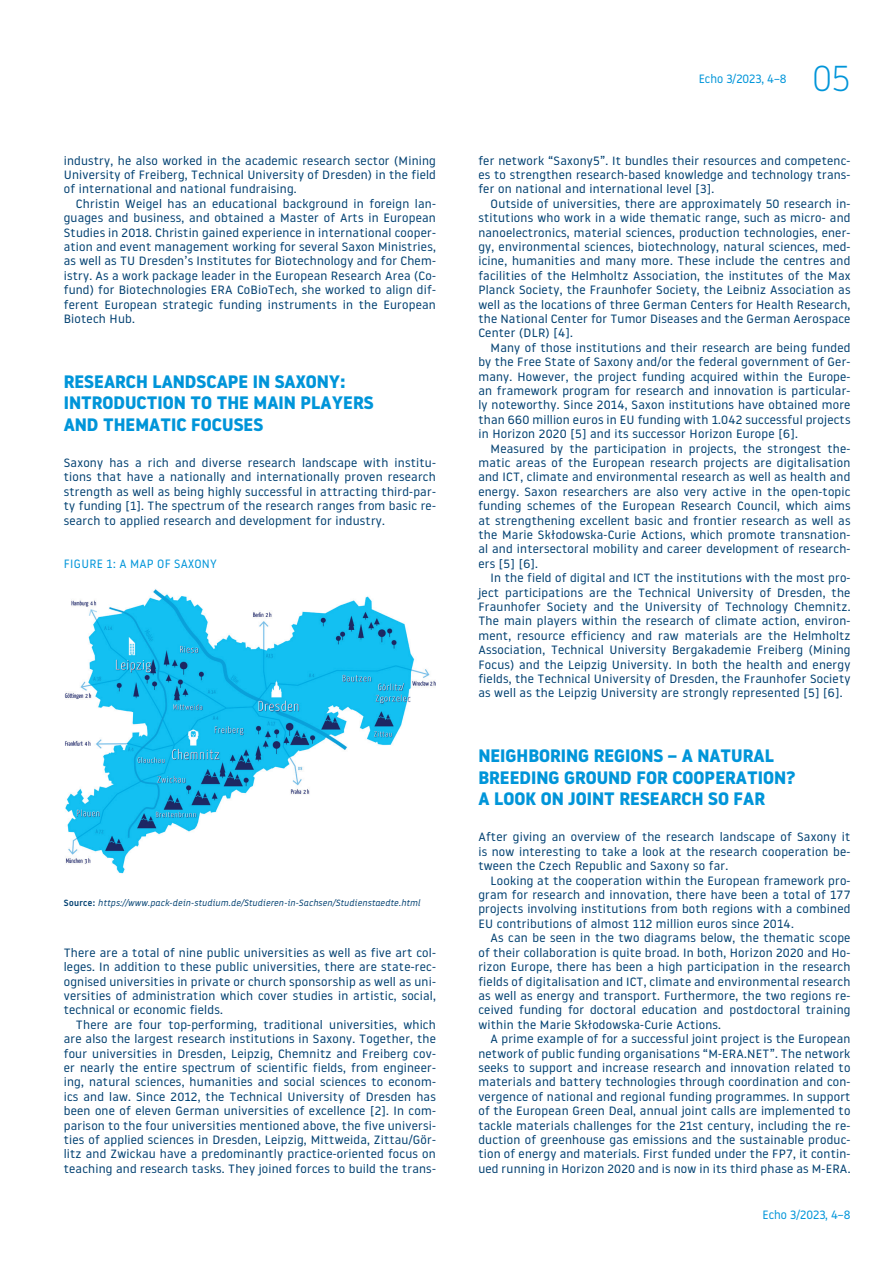
<style>
.page{position:relative;width:893px;height:1263px;background:#fff}
.page>*{position:absolute;margin:0;border:0;box-sizing:border-box;transform-origin:0 0}
.t1{font:300 36px "Noway";color:#0095d9}
.t2{font:700 18px/21.6px "Noway";color:#0095d9}
.t3{font:12px/14.4px "Noway";letter-spacing:.015em;color:#004071;text-align:justify;scale:1.05 1}
.t4{font:12px "Noway";letter-spacing:.015em;color:#0095d9}
.t5{font:italic 9px "Noway";letter-spacing:.025em;color:#004071}
.s1{font-weight:500;font-style:normal}
</style>
<div class="page">
<img style="left:64px;top:589px;width:372px;height:285px">
<p class="t3" style="left:64px;top:153px;width:356px">industry, he also worked in the academic research sector (Mining University of Freiberg, Technical University of Dresden) in the field of international and national fundraising.</p>
<p class="t3" style="left:64px;top:196px;width:356px;text-indent:12px">Christin Weigel has an educational background in foreign lan&shy;guages and business, and obtained a Master of Arts in European Studies in 2018. Christin gained experience in international cooper&shy;ation and event management working for several Saxon Ministries, as well as TU Dresden’s Institutes for Biotechnology and for Chem&shy;istry. As a work package leader in the European Research Area (Co&shy;fund) for Biotechnologies ERA CoBioTech, she worked to align dif&shy;ferent European strategic funding instruments in the European Biotech Hub.</p>
<h2 class="t2" style="left:64px;top:371px;width:311px">RESEARCH LANDSCAPE IN SAXONY:<br>INTRODUCTION TO THE MAIN PLAYERS<br>AND THEMATIC FOCUSES</h2>
<p class="t3" style="left:64px;top:455px;width:356px">Saxony has a rich and diverse research landscape with institu&shy;tions that have a nationally and internationally proven research strength as well as being highly successful in attracting third-par&shy;ty funding [1]. The spectrum of the research ranges from basic re&shy;search to applied research and development for industry.</p>
<p class="t4" style="left:64px;top:555px;width:155px">FIGURE 1: A MAP OF SAXONY</p>
<p class="t5" style="left:64px;top:897px;width:358px"><span class="s1">Source:</span> https://www.pack-dein-studium.de/Studieren-in-Sachsen/Studienstaedte.html</p>
<p class="t3" style="left:64px;top:945px;width:356px">There are a total of nine public universities as well as five art col&shy;leges. In addition to these public universities, there are state-rec&shy;ognised universities in private or church sponsorship as well as uni&shy;versities of administration which cover studies in artistic, social, technical or economic fields.</p>
<p class="t3" style="left:64px;top:1017px;width:356px;text-indent:12px">There are four top-performing, traditional universities, which are also the largest research institutions in Saxony. Together, the four universities in Dresden, Leipzig, Chemnitz and Freiberg cov&shy;er nearly the entire spectrum of scientific fields, from engineer&shy;ing, natural sciences, humanities and social sciences to econom&shy;ics and law. Since 2012, the Technical University of Dresden has been one of eleven German universities of excellence [2]. In com&shy;parison to the four universities mentioned above, the five universi&shy;ties of applied sciences in Dresden, Leipzig, Mittweida, Zittau/Gör&shy;litz and Zwickau have a predominantly practice-oriented focus on teaching and research tasks. They joined forces to build the trans-</p>
<p class="t4" style="left:699px;top:71px;width:89px">Echo 3/2023, 4–8</p>
<h1 class="t1" style="left:812px;top:54px;width:40px">05</h1>
<p class="t3" style="left:478px;top:153px;width:356px">fer network “Saxony5”. It bundles their resources and competenc&shy;es to strengthen research-based knowledge and technology trans&shy;fer on national and international level [3].</p>
<p class="t3" style="left:478px;top:196px;width:356px;text-indent:12px">Outside of universities, there are approximately 50 research in&shy;stitutions who work in a wide thematic range, such as micro- and nanoelectronics, material sciences, production technologies, ener&shy;gy, environmental sciences, biotechnology, natural sciences, med&shy;icine, humanities and many more. These include the centres and facilities of the Helmholtz Association, the institutes of the Max Planck Society, the Fraunhofer Society, the Leibniz Association as well as the locations of three German Centers for Health Research, the National Center for Tumor Diseases and the German Aerospace Center (DLR) [4].</p>
<p class="t3" style="left:478px;top:340px;width:356px;text-indent:12px">Many of those institutions and their research are being funded by the Free State of Saxony and/or the federal government of Ger&shy;many. However, the project funding acquired within the Europe&shy;an framework program for research and innovation is particular&shy;ly noteworthy. Since 2014, Saxon institutions have obtained more than 660 million euros in EU funding with 1.042 successful projects in Horizon 2020 [5] and its successor Horizon Europe [6].</p>
<p class="t3" style="left:478px;top:441px;width:356px;text-indent:12px">Measured by the participation in projects, the strongest the&shy;matic areas of the European research projects are digitalisation and ICT, climate and environmental research as well as health and energy. Saxon researchers are also very active in the open-topic funding schemes of the European Research Council, which aims at strengthening excellent basic and frontier research as well as the Marie Skłodowska-Curie Actions, which promote transnation&shy;al and intersectoral mobility and career development of research&shy;ers [5] [6].</p>
<p class="t3" style="left:478px;top:570px;width:356px;text-indent:12px">In the field of digital and ICT the institutions with the most pro&shy;ject participations are the Technical University of Dresden, the Fraunhofer Society and the University of Technology Chemnitz.<br>The main players within the research of climate action, environ&shy;ment, resource efficiency and raw materials are the Helmholtz Association, Technical University Bergakademie Freiberg (Mining Focus) and the Leipzig University. In both the health and energy fields, the Technical University of Dresden, the Fraunhofer Society as well as the Leipzig University are strongly represented [5] [6].</p>
<h2 class="t2" style="left:478px;top:745px;width:319px">NEIGHBORING REGIONS – A NATURAL<br>BREEDING GROUND FOR COOPERATION?<br>A LOOK ON JOINT RESEARCH SO FAR</h2>
<p class="t3" style="left:478px;top:830px;width:356px">After giving an overview of the research landscape of Saxony it is now interesting to take a look at the research cooperation be&shy;tween the Czech Republic and Saxony so far.</p>
<p class="t3" style="left:478px;top:873px;width:356px;text-indent:12px">Looking at the cooperation within the European framework pro&shy;gram for research and innovation, there have been a total of 177 projects involving institutions from both regions with a combined EU contributions of almost 112 million euros since 2014.</p>
<p class="t3" style="left:478px;top:930px;width:356px;text-indent:12px">As can be seen in the two diagrams below, the thematic scope of their collaboration is quite broad. In both, Horizon 2020 and Ho&shy;rizon Europe, there has been a high participation in the research fields of digitalisation and ICT, climate and environmental research as well as energy and transport. Furthermore, the two regions re&shy;ceived funding for doctoral education and postdoctoral training within the Marie Skłodowska-Curie Actions.</p>
<p class="t3" style="left:478px;top:1031px;width:356px;text-indent:12px">A prime example of for a successful joint project is the European network of public funding organisations “M-ERA.NET”. The network seeks to support and increase research and innovation related to materials and battery technologies through coordination and con&shy;vergence of national and regional funding programmes. In support of the European Green Deal, annual joint calls are implemented to tackle materials challenges for the 21st century, including the re&shy;duction of greenhouse gas emissions and the sustainable produc&shy;tion of energy and materials. First funded under the FP7, it contin&shy;ued running in Horizon 2020 and is now in its third phase as M-ERA.</p>
<p class="t4" style="left:763px;top:1206px;width:89px">Echo 3/2023, 4–8</p>
</div>
